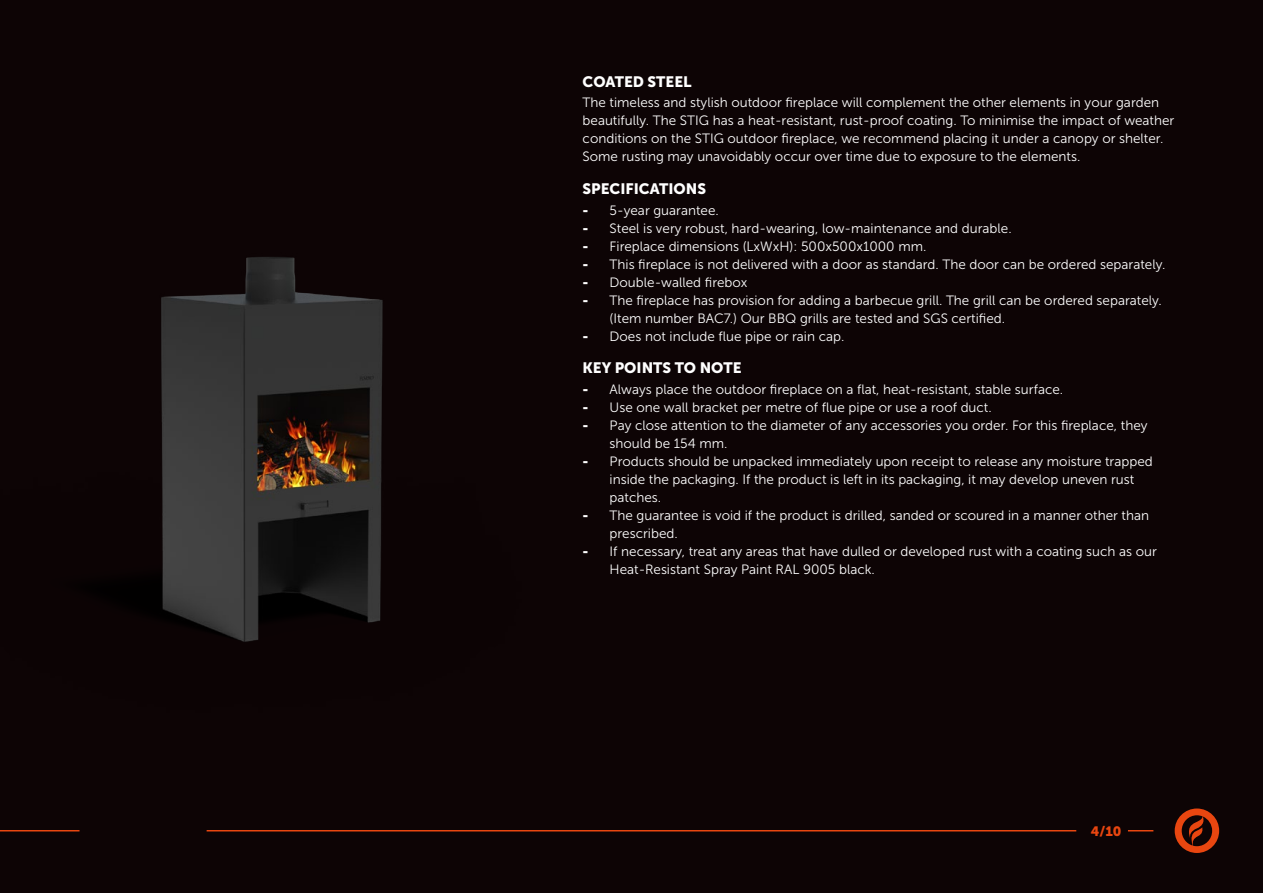
<style>
.page{position:relative;width:1263px;height:893px;background:#0d0405}
.page>*{position:absolute;margin:0;border:0;box-sizing:border-box;transform-origin:0 0}
.t1{font:15px "Museo Sans 900";color:#fff}
.t2{font:13.5px/18px "Museo Sans 300";color:#fff}
.t3{font:13.5px "Museo Sans 900";color:#e84610}
.s1{font-family:"Museo Sans 900"}
</style>
<div class="page">
<svg style="left:1128px;top:830px;width:25px;height:1px"></svg>
<hr style="left:0;top:830px;width:80px;height:1px;background:#e84610">
<hr style="left:207px;top:830px;width:869px;height:1px;background:#e84610">
<svg style="left:1175px;top:808px;width:44px;height:45px"></svg>
<img style="left:97px;top:257px;width:286px;height:385px">
<p class="t1" style="left:583px;top:73px;width:111px">COATED STEEL</p>
<p class="t2" style="left:583px;top:94px;width:593px">The timeless and stylish outdoor fireplace will complement the other elements in your garden beautifully. The STIG has a heat-resistant, rust-proof coating. To minimise the impact of weather conditions on the STIG outdoor fireplace, we recommend placing it under a canopy or shelter.<br>Some rusting may unavoidably occur over time due to exposure to the elements.</p>
<p class="t1" style="left:583px;top:180px;width:125px">SPECIFICATIONS</p>
<p class="t2" style="left:583px;top:201px;width:138px"><span class="s1">-</span> 5-year guarantee.</p>
<p class="t2" style="left:583px;top:219px;width:431px"><span class="s1">-</span> Steel is very robust, hard-wearing, low-maintenance and durable.</p>
<p class="t2" style="left:583px;top:237px;width:345px"><span class="s1">-</span> Fireplace dimensions (LxWxH): 500x500x1000 mm.</p>
<p class="t2" style="left:583px;top:255px;width:584px"><span class="s1">-</span> This fireplace is not delivered with a door as standard. The door can be ordered separately.</p>
<p class="t2" style="left:583px;top:273px;width:166px"><span class="s1">-</span> Double-walled firebox</p>
<p class="t2" style="left:610px;top:291px;width:554px;text-indent:-27px"><span class="s1">-</span> The fireplace has provision for adding a barbecue grill. The grill can be ordered separately. (Item number BAC7.) Our BBQ grills are tested and SGS certified.</p>
<p class="t2" style="left:583px;top:327px;width:263px"><span class="s1">-</span> Does not include flue pipe or rain cap.</p>
<p class="t1" style="left:583px;top:359px;width:160px">KEY POINTS TO NOTE</p>
<p class="t2" style="left:583px;top:380px;width:482px"><span class="s1">-</span> Always place the outdoor fireplace on a flat, heat-resistant, stable surface.</p>
<p class="t2" style="left:583px;top:398px;width:411px"><span class="s1">-</span> Use one wall bracket per metre of flue pipe or use a roof duct.</p>
<p class="t2" style="left:610px;top:416px;width:539px;text-indent:-27px"><span class="s1">-</span> Pay close attention to the diameter of any accessories you order. For this fireplace, they should be 154 mm.</p>
<p class="t2" style="left:610px;top:452px;width:545px;text-indent:-27px"><span class="s1">-</span> Products should be unpacked immediately upon receipt to release any moisture trapped inside the packaging. If the product is left in its packaging, it may develop uneven rust patches.</p>
<p class="t2" style="left:610px;top:506px;width:541px;text-indent:-27px"><span class="s1">-</span> The guarantee is void if the product is drilled, sanded or scoured in a manner other than prescribed.</p>
<p class="t2" style="left:610px;top:542px;width:549px;text-indent:-27px"><span class="s1">-</span> If necessary, treat any areas that have dulled or developed rust with a coating such as our<br>Heat-Resistant Spray Paint RAL 9005 black.</p>
<p class="t3" style="left:1091px;top:823px;width:32px">4/10</p>
</div>
